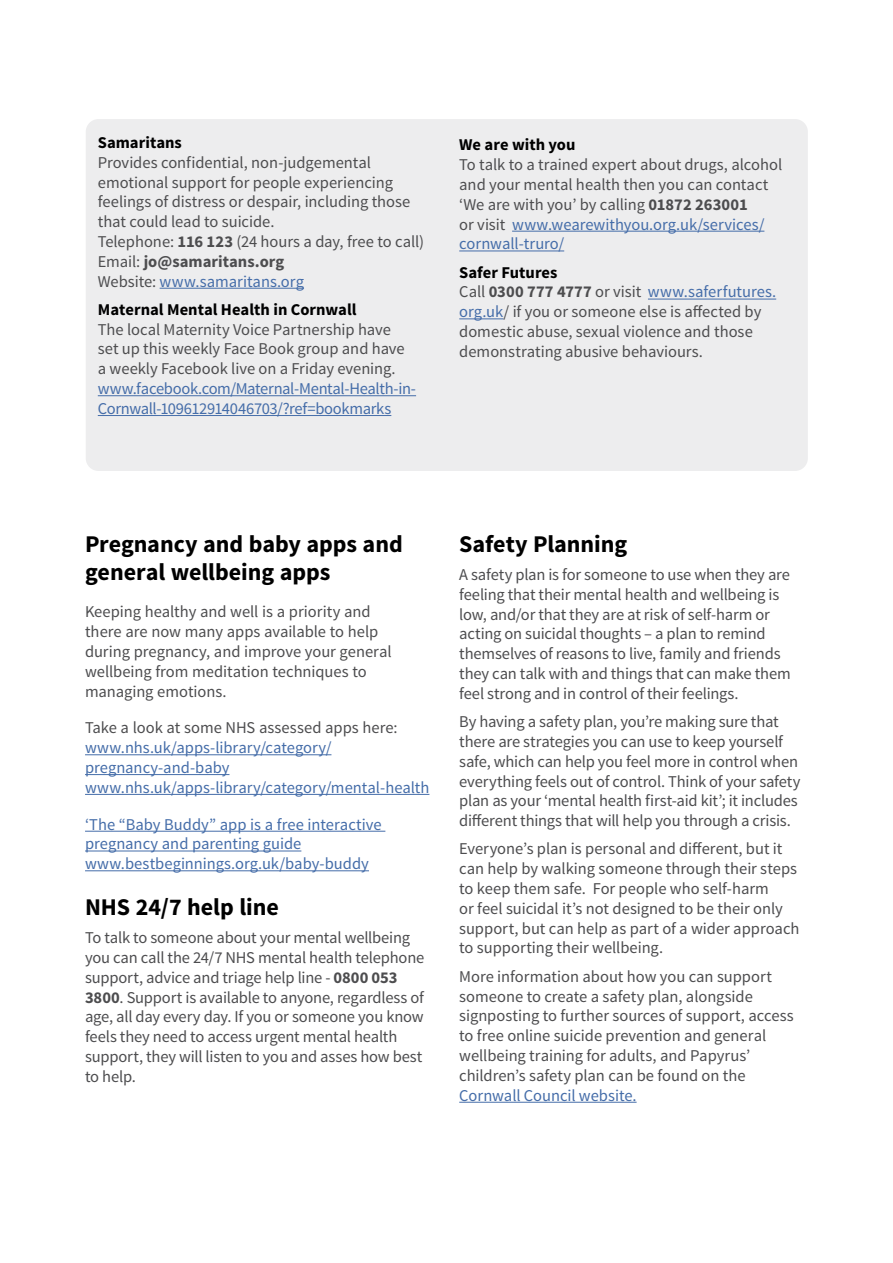
<style>
.page{position:relative;width:893px;height:1263px;background:#fff}
.page>*{position:absolute;margin:0;border:0;box-sizing:border-box;transform-origin:0 0}
.t1{font:700 24px/28.8px "Source Sans Pro";letter-spacing:-.005em;color:#000}
.t2{font:16.5px/19.8px "Source Sans Pro";letter-spacing:-.005em;color:#4d4d4f}
.t3{font:16.5px/19.8px "Source Sans Pro";letter-spacing:-.005em;color:#456da9}
.t4{font:700 16.5px "Source Sans Pro";color:#000}
.s1{font-weight:700}
.s2{color:#456da9}
.s3{font-weight:700;color:#000}
</style>
<div class="page">
<div style="left:86px;top:119px;width:722px;height:352px;background:#ededee;border-radius:13px"></div>
<hr style="left:160px;top:288px;width:144px;height:1px;background:#456da9">
<hr style="left:98px;top:395px;width:318px;height:1px;background:#456da9">
<hr style="left:98px;top:415px;width:293px;height:1px;background:#456da9">
<hr style="left:512px;top:231px;width:252px;height:1px;background:#456da9">
<hr style="left:459px;top:251px;width:105px;height:1px;background:#456da9">
<hr style="left:648px;top:299px;width:128px;height:1px;background:#456da9">
<hr style="left:459px;top:318px;width:45px;height:1px;background:#456da9">
<hr style="left:85px;top:754px;width:246px;height:1px;background:#456da9">
<hr style="left:85px;top:774px;width:144px;height:1px;background:#456da9">
<hr style="left:85px;top:794px;width:344px;height:1px;background:#456da9">
<hr style="left:85px;top:831px;width:300px;height:1px;background:#456da9">
<hr style="left:85px;top:850px;width:216px;height:1px;background:#456da9">
<hr style="left:85px;top:870px;width:284px;height:1px;background:#456da9">
<hr style="left:459px;top:1102px;width:178px;height:1px;background:#456da9">
<p class="t4" style="left:98px;top:132px;width:86px">Samaritans</p>
<p class="t2" style="left:98px;top:153px;width:328px">Provides confidential, non-judgemental emotional support for people experiencing feelings of distress or despair, including those that could lead to suicide.<br>Telephone: <span class="s1">116 123</span> (24 hours a day, free to call)<br>Email: <span class="s1">jo@samaritans.org<br></span>Website: <span class="s2">www.samaritans.org</span></p>
<p class="t4" style="left:98px;top:299px;width:260px">Maternal Mental Health in Cornwall</p>
<p class="t2" style="left:98px;top:320px;width:308px">The local Maternity Voice Partnership have set up this weekly Face Book group and have a weekly Facebook live on a Friday evening.</p>
<p class="t3" style="left:98px;top:379px;width:320px">www.facebook.com/Maternal-Mental-Health-in-<br>Cornwall-109612914046703/?ref=bookmarks</p>
<p class="t4" style="left:459px;top:134px;width:118px">We are with you</p>
<p class="t2" style="left:459px;top:155px;width:324px">To talk to a trained expert about drugs, alcohol and your mental health then you can contact ‘We are with you’ by calling <span class="s1">01872 263001<br></span>or visit <span class="s2">www.wearewithyou.org.uk/services/ cornwall-truro/</span></p>
<p class="t2" style="left:459px;top:262px;width:318px"><span class="s3">Safer Futures<br></span>Call <span class="s1">0300 777 4777</span> or visit <span class="s2">www.saferfutures. org.uk</span>/ if you or someone else is affected by domestic abuse, sexual violence and those demonstrating abusive behaviours.</p>
<h1 class="t1" style="left:85px;top:530px;width:319px">Pregnancy and baby apps and general wellbeing apps</h1>
<p class="t2" style="left:85px;top:602px;width:308px">Keeping healthy and well is a priority and there are now many apps available to help during pregnancy, and improve your general wellbeing from meditation techniques to managing emotions.</p>
<p class="t2" style="left:85px;top:718px;width:314px">Take a look at some NHS assessed apps here:</p>
<p class="t3" style="left:85px;top:738px;width:346px">www.nhs.uk/apps-library/category/ pregnancy-and-baby www.nhs.uk/apps-library/category/mental-health</p>
<p class="t3" style="left:85px;top:814px;width:298px">‘The “Baby Buddy” app is a free interactive pregnancy and parenting guide www.bestbeginnings.org.uk/baby-buddy</p>
<h1 class="t1" style="left:85px;top:893px;width:195px">NHS 24/7 help line</h1>
<p class="t2" style="left:85px;top:928px;width:341px">To talk to someone about your mental wellbeing you can call the 24/7 NHS mental health telephone support, advice and triage help line - <span class="s1">0800 053<br>3800</span>. Support is available to anyone, regardless of age, all day every day. If you or someone you know feels they need to access urgent mental health support, they will listen to you and asses how best to help.</p>
<h1 class="t1" style="left:459px;top:530px;width:169px">Safety Planning</h1>
<p class="t2" style="left:459px;top:565px;width:333px">A safety plan is for someone to use when they are feeling that their mental health and wellbeing is low, and/or that they are at risk of self-harm or acting on suicidal thoughts – a plan to remind themselves of reasons to live, family and friends they can talk with and things that can make them feel strong and in control of their feelings.</p>
<p class="t2" style="left:459px;top:712px;width:343px">By having a safety plan, you’re making sure that there are strategies you can use to keep yourself safe, which can help you feel more in control when everything feels out of control. Think of your safety plan as your ‘mental health first-aid kit’; it includes different things that will help you through a crisis.</p>
<p class="t2" style="left:459px;top:839px;width:342px">Everyone’s plan is personal and different, but it can help by walking someone through their steps to keep them safe. For people who self-harm<br>or feel suicidal it’s not designed to be their only support, but can help as part of a wider approach to supporting their wellbeing.</p>
<p class="t2" style="left:459px;top:967px;width:336px">More information about how you can support someone to create a safety plan, alongside signposting to further sources of support, access to free online suicide prevention and general wellbeing training for adults, and Papyrus’ children’s safety plan can be found on the</p>
<p class="t3" style="left:459px;top:1085px;width:179px">Cornwall Council website.</p>
</div>
